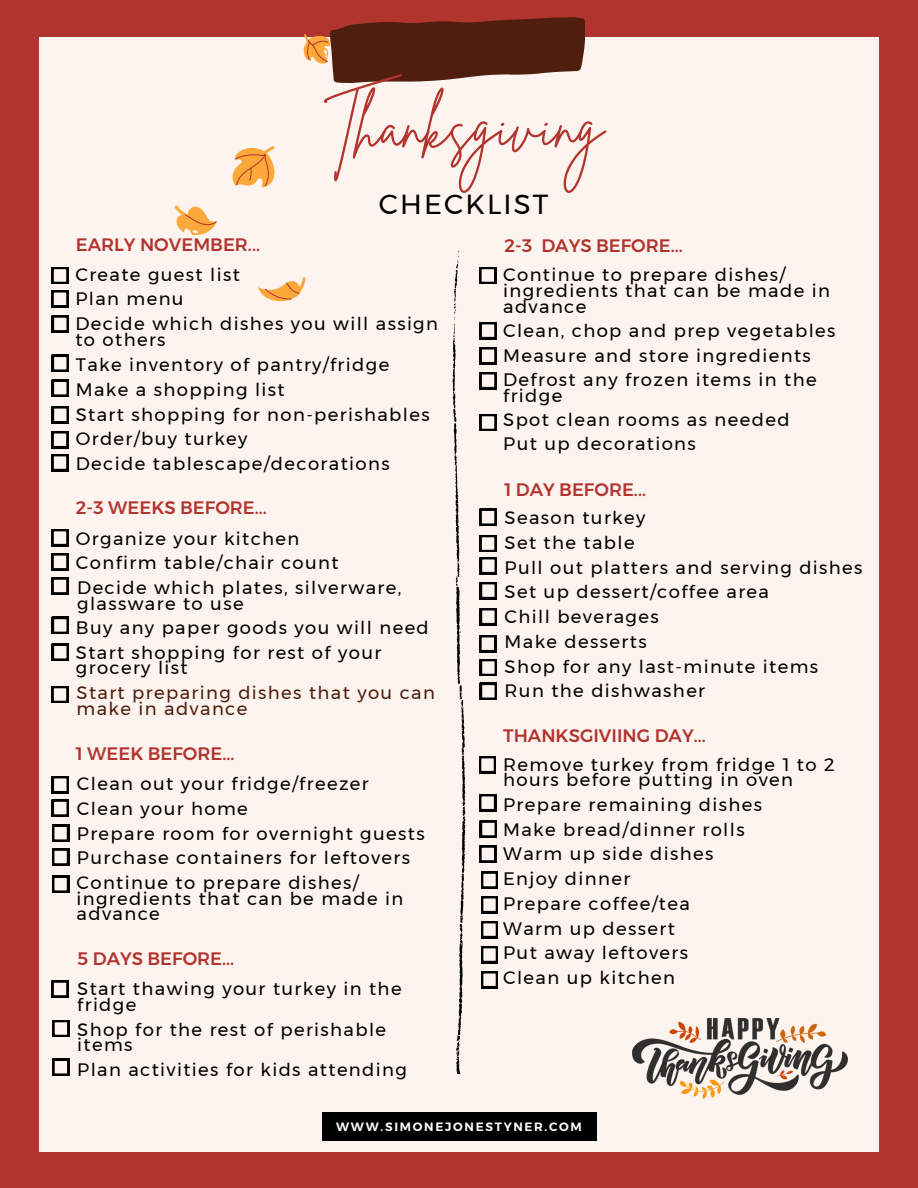
<style>
.page{position:relative;width:918px;height:1188px;background:#b2342f}
.page>*{position:absolute;margin:0;border:0;box-sizing:border-box;transform-origin:0 0}
.t1{font:60px "Brittany Signature";color:#b2342f}
.t2{font:27.45px "Montserrat";letter-spacing:.075em;color:#000}
.t3{font:18px/24.8px "Montserrat";letter-spacing:.075em;color:#000}
.t4{font:500 18px "Montserrat";color:#b2342f}
.t5{font:18px/15.8px "Montserrat";letter-spacing:.075em;color:#4f1e0c}
.t6{font:600 12px "Montserrat";letter-spacing:.14em;color:#fff}
</style>
<div class="page">
<div style="left:39px;top:37px;width:840px;height:1115px;background:#fef4ef"></div>
<svg style="left:453px;top:248px;width:12px;height:826px"></svg>
<div style="left:322px;top:1112px;width:274px;height:29px;background:#000"></div>
<img style="left:633px;top:1019px;width:215px;height:80px">
<svg style="left:175px;top:205px;width:42px;height:30px"></svg>
<svg style="left:232px;top:146px;width:43px;height:42px"></svg>
<svg style="left:304px;top:17px;width:281px;height:66px"></svg>
<svg style="left:258px;top:277px;width:48px;height:25px"></svg>
<svg style="left:52px;top:267px;width:16px;height:17px"></svg>
<svg style="left:52px;top:290px;width:16px;height:17px"></svg>
<svg style="left:52px;top:315px;width:17px;height:17px"></svg>
<svg style="left:52px;top:355px;width:17px;height:17px"></svg>
<svg style="left:52px;top:380px;width:17px;height:17px"></svg>
<svg style="left:52px;top:406px;width:17px;height:17px"></svg>
<svg style="left:52px;top:431px;width:16px;height:17px"></svg>
<svg style="left:52px;top:454px;width:16px;height:17px"></svg>
<svg style="left:52px;top:529px;width:16px;height:17px"></svg>
<svg style="left:52px;top:553px;width:16px;height:17px"></svg>
<svg style="left:52px;top:578px;width:16px;height:16px"></svg>
<svg style="left:52px;top:617px;width:17px;height:17px"></svg>
<svg style="left:52px;top:644px;width:17px;height:17px"></svg>
<svg style="left:52px;top:686px;width:16px;height:17px"></svg>
<svg style="left:52px;top:776px;width:17px;height:17px"></svg>
<svg style="left:52px;top:800px;width:17px;height:17px"></svg>
<svg style="left:52px;top:825px;width:17px;height:17px"></svg>
<svg style="left:52px;top:849px;width:17px;height:16px"></svg>
<svg style="left:52px;top:876px;width:17px;height:17px"></svg>
<svg style="left:52px;top:981px;width:16px;height:16px"></svg>
<svg style="left:52px;top:1020px;width:17px;height:17px"></svg>
<svg style="left:52px;top:1059px;width:17px;height:17px"></svg>
<svg style="left:479px;top:267px;width:17px;height:17px"></svg>
<svg style="left:480px;top:322px;width:17px;height:17px"></svg>
<svg style="left:480px;top:347px;width:17px;height:17px"></svg>
<svg style="left:480px;top:372px;width:17px;height:17px"></svg>
<svg style="left:480px;top:414px;width:17px;height:17px"></svg>
<svg style="left:480px;top:509px;width:17px;height:17px"></svg>
<svg style="left:480px;top:535px;width:17px;height:39px"></svg>
<svg style="left:480px;top:582px;width:17px;height:17px"></svg>
<svg style="left:480px;top:608px;width:17px;height:17px"></svg>
<svg style="left:479px;top:635px;width:17px;height:17px"></svg>
<svg style="left:480px;top:659px;width:17px;height:17px"></svg>
<svg style="left:480px;top:683px;width:17px;height:17px"></svg>
<svg style="left:479px;top:794px;width:17px;height:17px"></svg>
<svg style="left:480px;top:821px;width:17px;height:16px"></svg>
<svg style="left:481px;top:872px;width:17px;height:16px"></svg>
<svg style="left:481px;top:896px;width:17px;height:17px"></svg>
<svg style="left:481px;top:921px;width:17px;height:17px"></svg>
<svg style="left:481px;top:946px;width:17px;height:17px"></svg>
<svg style="left:481px;top:971px;width:17px;height:17px"></svg>
<svg style="left:479px;top:756px;width:17px;height:17px"></svg>
<svg style="left:479px;top:846px;width:17px;height:16px"></svg>
<p class="t4" style="left:76px;top:233px;width:186px">EARLY NOVEMBER...</p>
<h1 class="t1" style="left:324px;top:87px;width:281px">Thanksgiving</h1>
<h2 class="t2" style="left:379px;top:188px;width:171px">CHECKLIST</h2>
<p class="t4" style="left:505px;top:235px;width:180px">2-3 DAYS BEFORE...</p>
<p class="t3" style="left:75px;top:262px;width:364px">Create guest list<br>Plan menu<br>Decide which dishes you will assign</p>
<p class="t3" style="left:75px;top:327px;width:92px">to others</p>
<p class="t3" style="left:76px;top:352px;width:355px">Take inventory of pantry/fridge<br>Make a shopping list<br>Start shopping for non-perishables<br>Order/buy turkey<br>Decide tablescape/decorations</p>
<p class="t4" style="left:76px;top:497px;width:193px">2-3 WEEKS BEFORE...</p>
<p class="t3" style="left:76px;top:526px;width:327px">Organize your kitchen<br>Confirm table/chair count<br>Decide which plates, silverware,</p>
<p class="t3" style="left:76px;top:591px;width:354px">glassware to use<br>Buy any paper goods you will need<br>Start shopping for rest of your</p>
<p class="t3" style="left:76px;top:656px;width:113px">grocery list</p>
<p class="t5" style="left:77px;top:685px;width:360px">Start preparing dishes that you can make in advance</p>
<p class="t4" style="left:76px;top:743px;width:160px">1 WEEK BEFORE...</p>
<p class="t3" style="left:77px;top:771px;width:350px">Clean out your fridge/freezer<br>Clean your home<br>Prepare room for overnight guests<br>Purchase containers for leftovers<br>Continue to prepare dishes/</p>
<p class="t3" style="left:77px;top:890px;width:328px;line-height:15.8px">ingredients that can be made in advance</p>
<p class="t4" style="left:77px;top:948px;width:159px">5 DAYS BEFORE...</p>
<p class="t3" style="left:77px;top:981px;width:326px;line-height:15.8px">Start thawing your turkey in the fridge</p>
<p class="t3" style="left:77px;top:1021px;width:310px;line-height:15.8px">Shop for the rest of perishable items</p>
<p class="t3" style="left:77px;top:1057px;width:331px">Plan activities for kids attending</p>
<p class="t3" style="left:503px;top:267px;width:328px;line-height:15.8px">Continue to prepare dishes/ ingredients that can be made in advance</p>
<p class="t3" style="left:503px;top:318px;width:334px">Clean, chop and prep vegetables<br>Measure and store ingredients</p>
<p class="t3" style="left:503px;top:372px;width:315px;line-height:15.8px">Defrost any frozen items in the fridge</p>
<p class="t3" style="left:503px;top:408px;width:288px;line-height:23.7px">Spot clean rooms as needed<br>Put up decorations</p>
<p class="t4" style="left:505px;top:478px;width:143px">1 DAY BEFORE...</p>
<p class="t3" style="left:505px;top:505px;width:359px">Season turkey<br>Set the table<br>Pull out platters and serving dishes<br>Set up dessert/coffee area<br>Chill beverages<br>Make desserts<br>Shop for any last-minute items<br>Run the dishwasher</p>
<p class="t4" style="left:503px;top:725px;width:204px">THANKSGIVIING DAY...</p>
<p class="t3" style="left:503px;top:756px;width:333px;line-height:15.8px">Remove turkey from fridge 1 to 2 hours before putting in oven</p>
<p class="t3" style="left:503px;top:792px;width:261px">Prepare remaining dishes<br>Make bread/dinner rolls<br>Warm up side dishes<br>Enjoy dinner<br>Prepare coffee/tea<br>Warm up dessert<br>Put away leftovers<br>Clean up kitchen</p>
<p class="t6" style="left:336px;top:1119px;width:247px">WWW.SIMONEJONESTYNER.COM</p>
</div>
